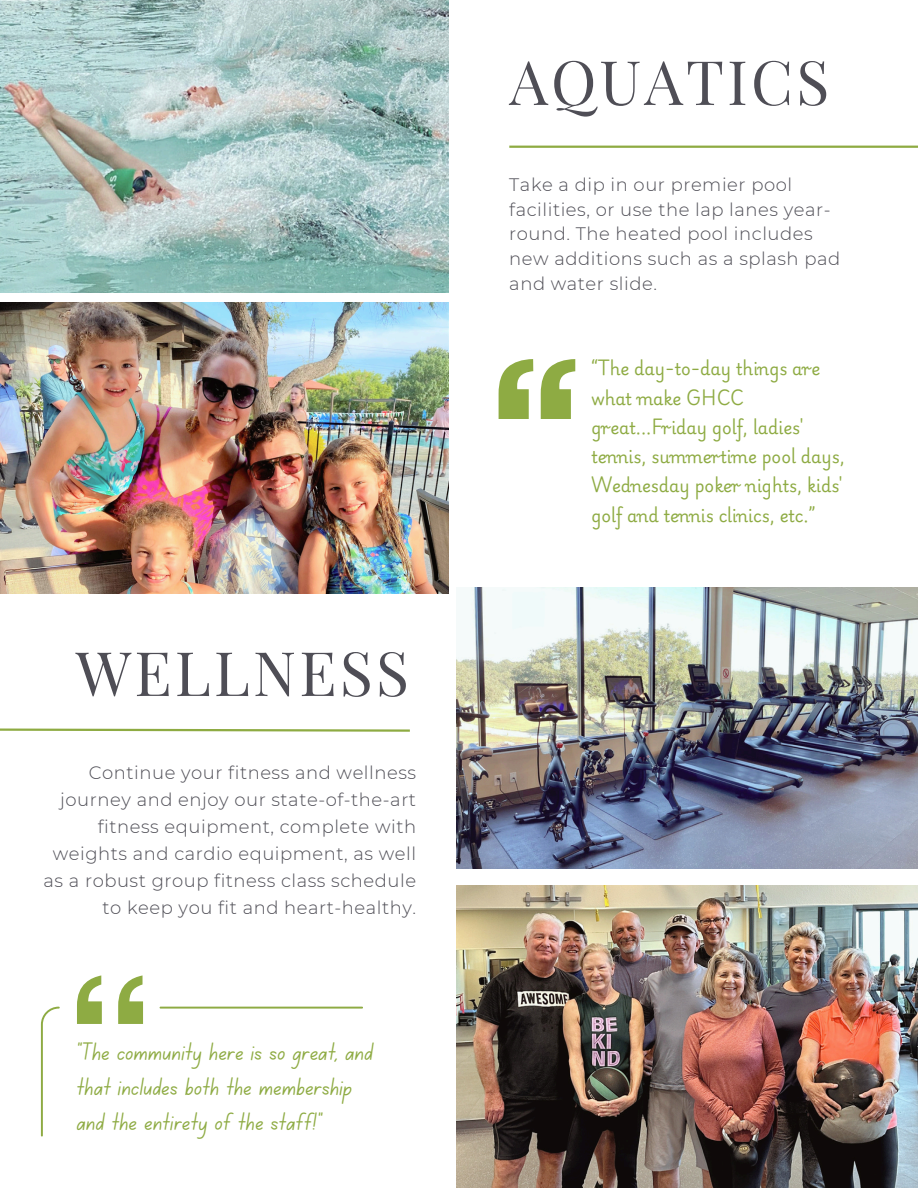
<style>
.page{position:relative;width:918px;height:1188px;background:#fff}
.page>*{position:absolute;margin:0;border:0;box-sizing:border-box;transform-origin:0 0}
.t1{font:61.35px "Playfair Display";letter-spacing:.05em;color:#4f4e56}
.t2{font:25.5px/34.8px "Canva School Font";color:#8eab43}
.t3{font:300 18px/27px "Montserrat";letter-spacing:.03em;color:#4f4e56}
.t4{font:16.5px/29.2px "Playwrite US Modern";color:#8eab43}
</style>
<div class="page">
<img style="left:0;top:0;width:449px;height:292px">
<img style="left:0;top:303px;width:449px;height:291px">
<hr style="left:509px;top:146px;width:409px;height:2px;background:#8eab42">
<svg style="left:0;top:728px;width:410px;height:4px"></svg>
<img style="left:457px;top:588px;width:461px;height:280px">
<img style="left:457px;top:885px;width:461px;height:303px">
<hr style="left:160px;top:1007px;width:203px;height:2px;background:#8eab43">
<svg style="left:41px;top:1007px;width:19px;height:129px"></svg>
<svg style="left:77px;top:975px;width:66px;height:49px"></svg>
<svg style="left:499px;top:359px;width:76px;height:60px"></svg>
<p class="t1" style="left:76px;top:630px;width:335px">WELLNESS</p>
<h1 class="t3" style="left:44px;top:759px;width:374px;text-align:right">Continue your fitness and wellness journey and enjoy our state-of-the-art fitness equipment, complete with weights and cardio equipment, as well as a robust group fitness class schedule to keep you fit and heart-healthy.</h1>
<p class="t2" style="left:77px;top:1037px;width:298px">“The community here is so great, and that includes both the membership and the entirety of the staff!”</p>
<p class="t1" style="left:509px;top:39px;width:321px">AQUATICS</p>
<p class="t3" style="left:509px;top:172px;width:332px;line-height:24.8px">Take a dip in our premier pool facilities, or use the lap lanes year&shy;round. The heated pool includes new additions such as a splash pad and water slide.</p>
<p class="t4" style="left:591px;top:355px;width:255px">“The day-to-day things are what make GHCC great...Friday golf, ladies' tennis, summertime pool days,<br>Wednesday poker nights, kids' golf and tennis clinics, etc.”</p>
</div>
